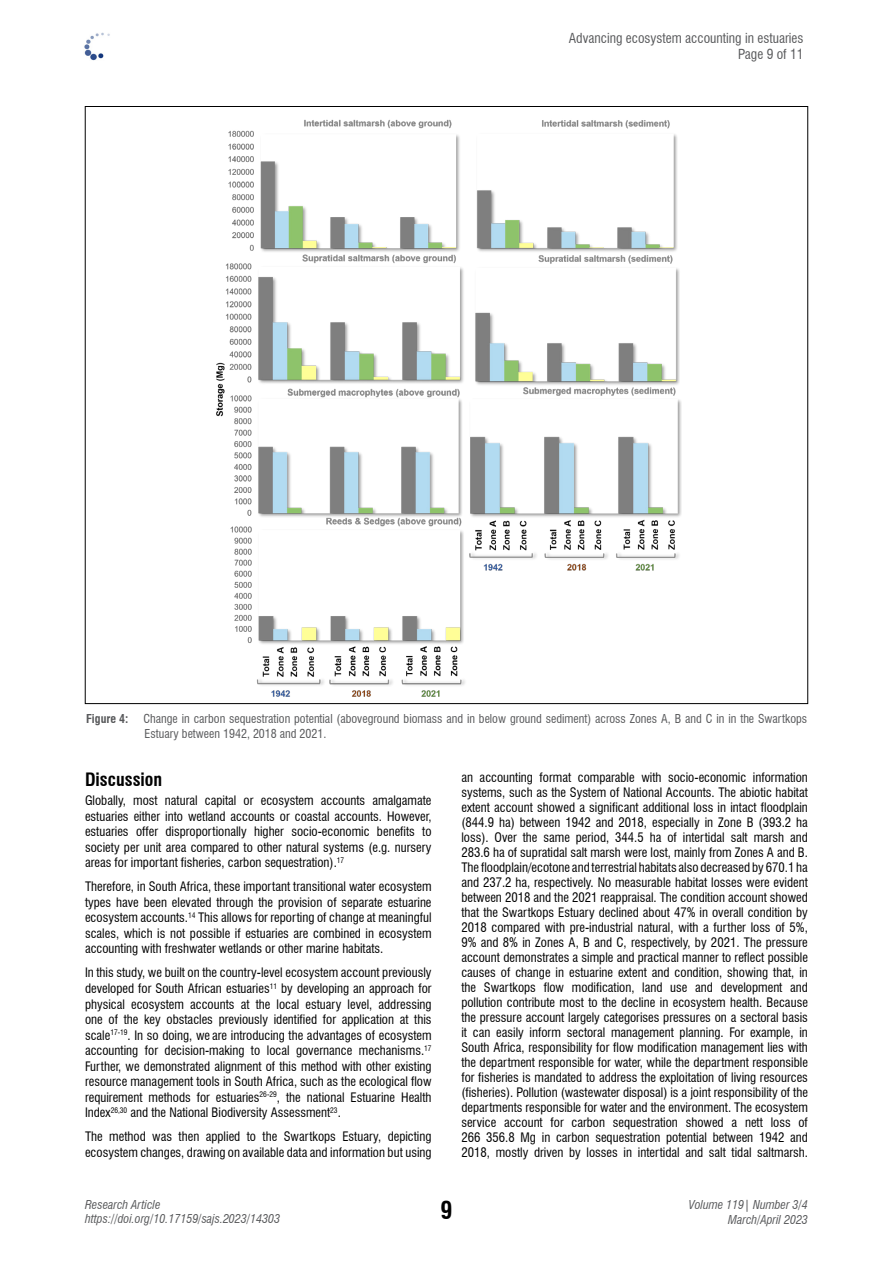
<style>
.page{position:relative;width:893px;height:1263px;background:#fff}
.page>*{position:absolute;margin:0;border:0;box-sizing:border-box;transform-origin:0 0}
.t1{font:700 condensed 24px "Swiss 721 BT";color:#000}
.t2{font:700 condensed 18px "Swiss 721 BT";color:#000}
.t3{font:condensed 13.5px/16.2px "Swiss 721 BT";color:#58595b;text-align:right}
.t4{font:condensed 12.75px/15px "Swiss 721 BT";color:#000;text-align:justify}
.t5{font:condensed 12px/15px "Swiss 721 BT";color:#58595b}
.t6{font:italic condensed 12px/14.4px "Swiss 721 BT";color:#58595b;text-align:right}
.t7{font:700 condensed 12px "Swiss 721 BT";color:#58595b}
</style>
<div class="page">
<img style="left:84px;top:32px;width:26px;height:29px">
<img style="left:216px;top:119px;width:466px;height:578px">
<p class="t3" style="left:569px;top:30px;width:236px">Advancing ecosystem accounting in estuaries<br>Page 9 of 11</p>
<p class="t7" style="left:86px;top:711px;width:44px">Figure 4:</p>
<p class="t5" style="left:144px;top:711px;width:665px">Change in carbon sequestration potential (aboveground biomass and in below ground sediment) across Zones A, B and C in in the Swartkops<br>Estuary between 1942, 2018 and 2021.</p>
<h2 class="t2" style="left:85px;top:768px;width:79px">Discussion</h2>
<p class="t4" style="left:85px;top:793px;width:348px;line-height:15.5px">Globally, most natural capital or ecosystem accounts amalgamate estuaries either into wetland accounts or coastal accounts. However, estuaries offer disproportionally higher socio-economic benefits to society per unit area compared to other natural systems (e.g. nursery areas for important fisheries, carbon sequestration).<sup>17</sup></p>
<p class="t4" style="left:85px;top:879px;width:348px;line-height:15.5px">Therefore, in South Africa, these important transitional water ecosystem types have been elevated through the provision of separate estuarine ecosystem accounts.<sup>14</sup> This allows for reporting of change at meaningful scales, which is not possible if estuaries are combined in ecosystem accounting with freshwater wetlands or other marine habitats.</p>
<p class="t4" style="left:85px;top:965px;width:348px;line-height:15.5px">In this study, we built on the country-level ecosystem account previously developed for South African estuaries<sup>11</sup> by developing an approach for physical ecosystem accounts at the local estuary level, addressing one of the key obstacles previously identified for application at this scale<sup>17-19</sup>. In so doing, we are introducing the advantages of ecosystem accounting for decision-making to local governance mechanisms.<sup>17<br></sup>Further, we demonstrated alignment of this method with other existing resource management tools in South Africa, such as the ecological flow requirement methods for estuaries<sup>26-29</sup>, the national Estuarine Health Index<sup>26,30</sup> and the National Biodiversity Assessment<sup>23</sup>.</p>
<p class="t4" style="left:85px;top:1129px;width:348px;line-height:15.5px">The method was then applied to the Swartkops Estuary, depicting ecosystem changes, drawing on available data and information but using</p>
<p class="t4" style="left:461px;top:769px;width:348px">an accounting format comparable with socio-economic information systems, such as the System of National Accounts. The abiotic habitat extent account showed a significant additional loss in intact floodplain (844.9 ha) between 1942 and 2018, especially in Zone B (393.2 ha loss). Over the same period, 344.5 ha of intertidal salt marsh and 283.6 ha of supratidal salt marsh were lost, mainly from Zones A and B.<br>The floodplain/ecotone and terrestrial habitats also decreased by 670.1 ha and 237.2 ha, respectively. No measurable habitat losses were evident between 2018 and the 2021 reappraisal. The condition account showed that the Swartkops Estuary declined about 47% in overall condition by 2018 compared with pre-industrial natural, with a further loss of 5%, 9% and 8% in Zones A, B and C, respectively, by 2021. The pressure account demonstrates a simple and practical manner to reflect possible causes of change in estuarine extent and condition, showing that, in the Swartkops flow modification, land use and development and pollution contribute most to the decline in ecosystem health. Because the pressure account largely categorises pressures on a sectoral basis it can easily inform sectoral management planning. For example, in South Africa, responsibility for flow modification management lies with the department responsible for water, while the department responsible for fisheries is mandated to address the exploitation of living resources (fisheries). Pollution (wastewater disposal) is a joint responsibility of the departments responsible for water and the environment. The ecosystem service account for carbon sequestration showed a nett loss of 266 356.8 Mg in carbon sequestration potential between 1942 and 2018, mostly driven by losses in intertidal and salt tidal saltmarsh.</p>
<p class="t6" style="left:85px;top:1197px;width:197px;text-align:left">Research Article https://doi.org/10.17159/sajs.2023/14303</p>
<h1 class="t1" style="left:440px;top:1195px;width:13px">9</h1>
<p class="t6" style="left:689px;top:1198px;width:121px">Volume 119| Number 3/4<br>March/April 2023</p>
</div>
